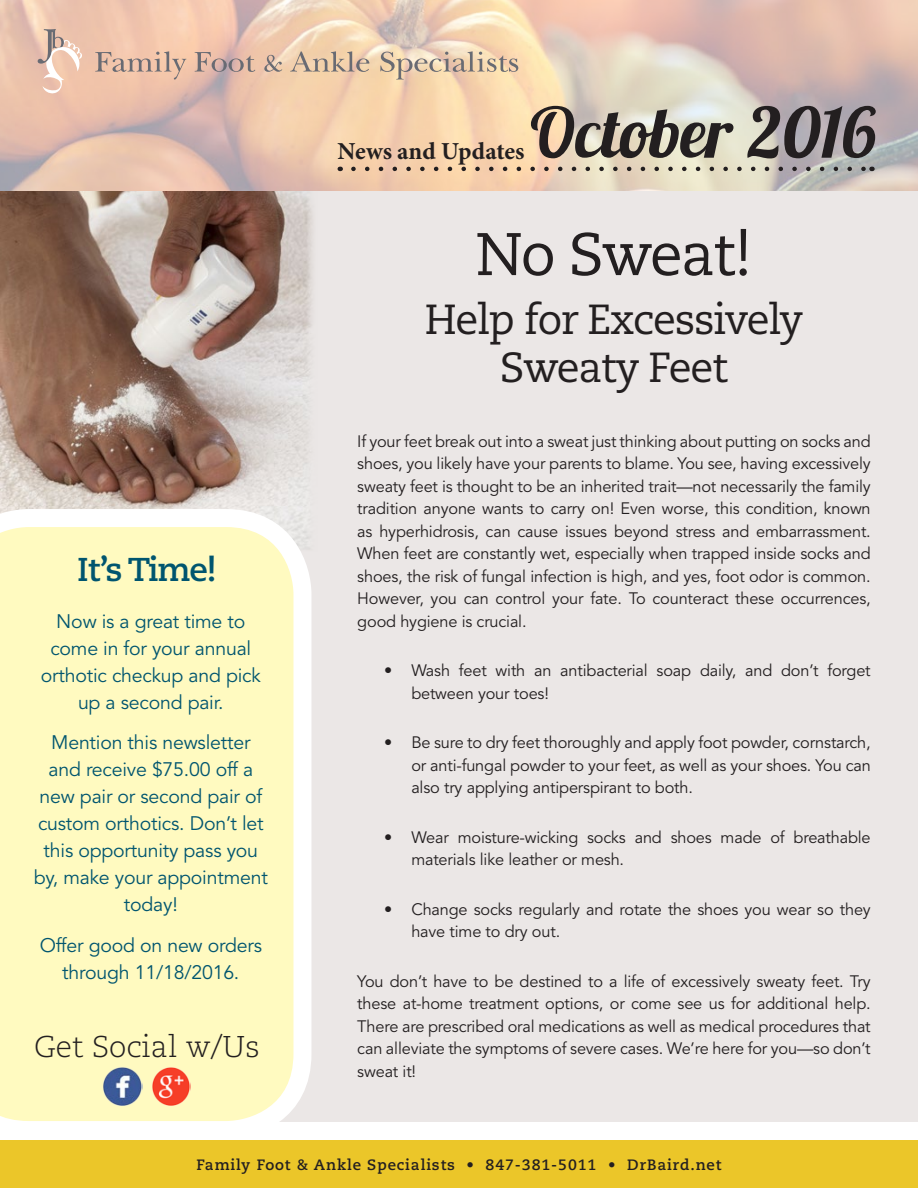
<style>
.page{position:relative;width:918px;height:1188px;background:#fff}
.page>*{position:absolute;margin:0;border:0;box-sizing:border-box;transform-origin:0 0}
.t1{font:69.15px "Lobster 1.3";color:#231f20}
.t2{font:60px "Caecilia LT Std";letter-spacing:-.03em;color:#231f20}
.t3{font:42px/47.2px "Caecilia LT Std";letter-spacing:-.03em;color:#231f20;text-align:center}
.t4{font:700 33px "Caecilia LT Std";letter-spacing:-.03em;color:#00556f}
.t5{font:300 30px "Caecilia LT Std";color:#231f20}
.t6{font:700 24.45px "Minion Pro";letter-spacing:-.005em;color:#231f20}
.t7{font:19.5px/27px "Avenir LT Std";letter-spacing:-.01em;color:#00556f;text-align:center}
.t8{font:16.5px/22.5px "Avenir LT Std";letter-spacing:-.01em;color:#231f20;text-align:justify}
.t9{font:700 15px "Caecilia LT Std";letter-spacing:.06em;color:#231f20}
</style>
<div class="page">
<div style="left:0;top:162px;width:918px;height:959px;background:#ebe7e6"></div>
<img style="left:0;top:190px;width:318px;height:319px">
<img style="left:0;top:0;width:918px;height:190px">
<svg style="left:0;top:509px;width:311px;height:613px;background:#fefac5"></svg>
<svg style="left:353px;top:167px;width:512px;height:4px;background:#afa08e"></svg>
<div style="left:0;top:1140px;width:918px;height:48px;background:#ebc629"></div>
<img style="left:103px;top:1067px;width:40px;height:40px">
<img style="left:151px;top:1067px;width:40px;height:40px">
<svg style="left:38px;top:29px;width:44px;height:65px;background:#e6c6b5"></svg>
<svg style="left:95px;top:51px;width:91px;height:29px;background:#dab5a1"></svg>
<svg style="left:195px;top:52px;width:60px;height:20px"></svg>
<svg style="left:264px;top:55px;width:18px;height:17px"></svg>
<svg style="left:290px;top:51px;width:79px;height:21px;background:#d1b89e"></svg>
<svg style="left:380px;top:51px;width:138px;height:29px;background:#dcc4a8"></svg>
<h1 class="t1" style="left:531px;top:89px;width:347px">October 2016</h1>
<h3 class="t6" style="left:338px;top:137px;width:188px">News and Updates</h3>
<p class="t4" style="left:77px;top:550px;width:141px">It’s Time!</p>
<p class="t7" style="left:41px;top:608px;width:221px">Now is a great time to come in for your annual orthotic checkup and pick up a second pair.</p>
<p class="t7" style="left:34px;top:730px;width:236px">Mention this newsletter and receive $75.00 off a new pair or second pair of custom orthotics. Don’t let this opportunity pass you by, make your appointment today!</p>
<p class="t7" style="left:40px;top:932px;width:224px">Offer good on new orders through 11/18/2016.</p>
<p class="t5" style="left:34px;top:1029px;width:227px">Get Social w/Us</p>
<h2 class="t2" style="left:476px;top:220px;width:278px">No Sweat!</h2>
<h3 class="t3" style="left:425px;top:297px;width:380px">Help for Excessively<br>Sweaty Feet</h3>
<p class="t8" style="left:357px;top:430px;width:515px">If your feet break out into a sweat just thinking about putting on socks and shoes, you likely have your parents to blame. You see, having excessively sweaty feet is thought to be an inherited trait—not necessarily the family tradition anyone wants to carry on! Even worse, this condition, known as hyperhidrosis, can cause issues beyond stress and embarrassment.<br>When feet are constantly wet, especially when trapped inside socks and shoes, the risk of fungal infection is high, and yes, foot odor is common.<br>However, you can control your fate. To counteract these occurrences, good hygiene is crucial.</p>
<p class="t8" style="left:411px;top:660px;width:461px;text-indent:-27px">• Wash feet with an antibacterial soap daily, and don’t forget between your toes!</p>
<p class="t8" style="left:411px;top:732px;width:461px;text-indent:-27px">• Be sure to dry feet thoroughly and apply foot powder, cornstarch, or anti-fungal powder to your feet, as well as your shoes. You can also try applying antiperspirant to both.</p>
<p class="t8" style="left:411px;top:826px;width:461px;text-indent:-27px">• Wear moisture-wicking socks and shoes made of breathable materials like leather or mesh.</p>
<p class="t8" style="left:411px;top:898px;width:461px;text-indent:-27px">• Change socks regularly and rotate the shoes you wear so they have time to dry out.</p>
<p class="t8" style="left:357px;top:970px;width:515px">You don’t have to be destined to a life of excessively sweaty feet. Try these at-home treatment options, or come see us for additional help.<br>There are prescribed oral medications as well as medical procedures that can alleviate the symptoms of severe cases. We’re here for you—so don’t sweat it!</p>
<p class="t9" style="left:197px;top:1156px;width:526px">Family Foot &amp; Ankle Specialists • 847-381-5011 • DrBaird.net</p>
</div>
